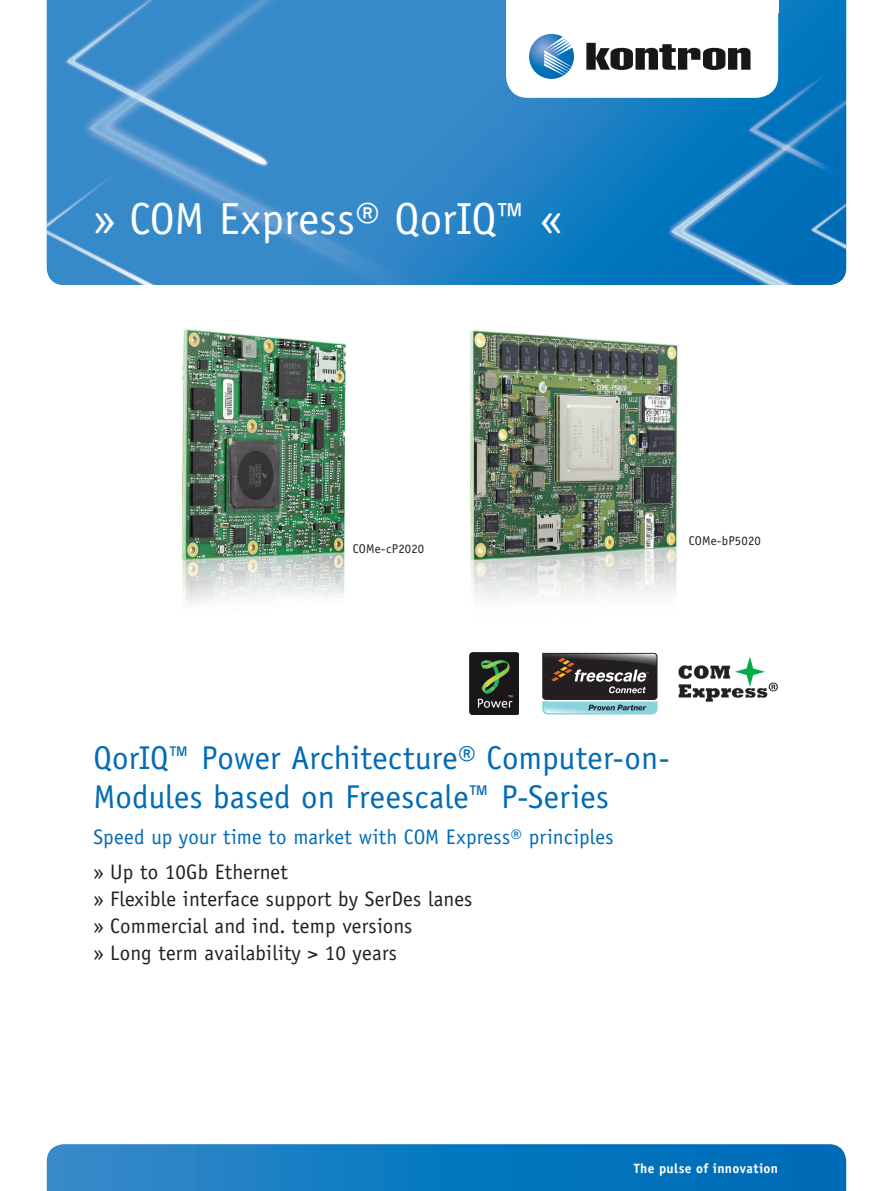
<style>
.page{position:relative;width:893px;height:1191px;background:#fff}
.page>*{position:absolute;margin:0;border:0;box-sizing:border-box;transform-origin:0 0}
.t1{font:45px "Officina Sans";letter-spacing:.005em;color:#fff}
.t2{font:33px/39px "Officina Sans";letter-spacing:.005em;color:#006bb6}
.t3{font:21px/27px "Officina Sans";letter-spacing:.01em;color:#231f20}
.t4{font:21px "Officina Sans";letter-spacing:.01em;color:#006bb6}
.t5{font:700 13.5px "Officina Sans";letter-spacing:.025em;color:#fff}
.t6{font:12.75px "Officina Sans";letter-spacing:.01em;color:#231f20}
</style>
<div class="page">
<img style="left:47px;top:0;width:799px;height:285px">
<svg style="left:47px;top:1144px;width:799px;height:47px;background:#117ac0"></svg>
<svg style="left:506px;top:13px;width:272px;height:85px"></svg>
<div style="left:506px;top:0;width:272px;height:13px;background:#fff"></div>
<img style="left:469px;top:330px;width:209px;height:356px">
<img style="left:182px;top:329px;width:165px;height:275px">
<img style="left:677px;top:656px;width:101px;height:46px">
<svg style="left:542px;top:653px;width:115px;height:61px;background:#575f60"></svg>
<img style="left:470px;top:652px;width:49px;height:62px">
<h1 class="t1" style="left:94px;top:201px;width:470px">» COM Express® QorIQ™ «</h1>
<p class="t6" style="left:353px;top:544px;width:73px">COMe-cP2020</p>
<p class="t6" style="left:689px;top:536px;width:74px">COMe-bP5020</p>
<h2 class="t2" style="left:94px;top:741px;width:578px">QorIQ™ Power Architecture® Computer-on-<br>Modules based on Freescale™ P-Series</h2>
<p class="t4" style="left:94px;top:828px;width:522px">Speed up your time to market with COM Express® principles</p>
<p class="t3" style="left:94px;top:860px;width:380px">» Up to 10Gb Ethernet<br>» Flexible interface support by SerDes lanes » Commercial and ind. temp versions<br>» Long term availability &gt; 10 years</p>
<p class="t5" style="left:634px;top:1163px;width:146px">The pulse of innovation</p>
</div>
